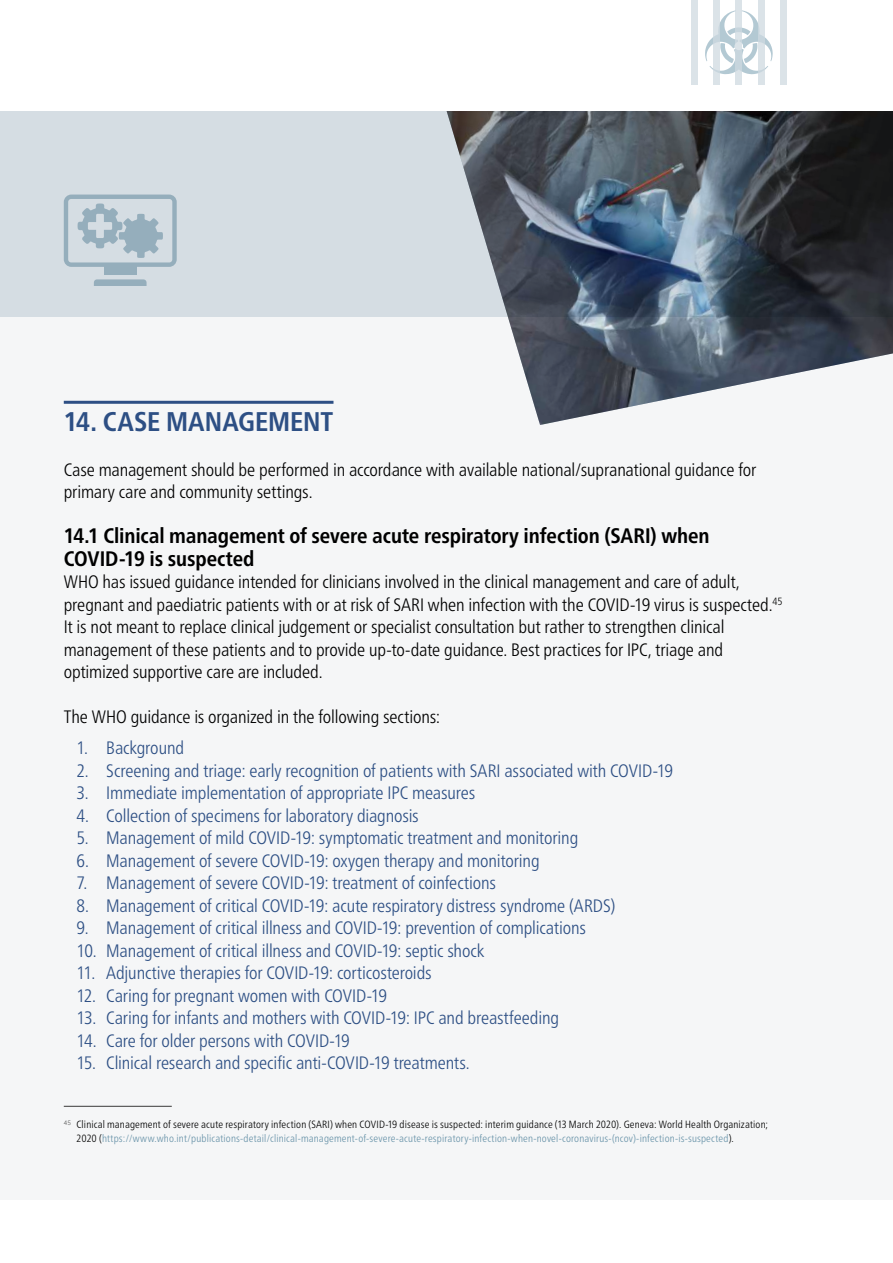
<style>
.page{position:relative;width:893px;height:1263px;background:#fff}
.page>*{position:absolute;margin:0;border:0;box-sizing:border-box;transform-origin:0 0}
.t1{font:700 condensed 27px "Frutiger Neue LTW1 G";color:#2d4f84}
.t2{font:700 condensed 21px/22.5px "Frutiger Neue LTW1 G";letter-spacing:-.005em;color:#000}
.t3{font:300 condensed 18px "Frutiger Neue LTW1 G";letter-spacing:-.005em;color:#2d4f84}
.t4{font:300 condensed 18px/22.5px "Frutiger Neue LTW1 G";letter-spacing:-.005em;color:#000}
.t5{font:300 condensed 10.5px/13.5px "Frutiger Neue LTW1 G";letter-spacing:.015em;color:#000}
.s1{color:#6792a8}
</style>
<div class="page">
<div style="left:0;top:0;width:893px;height:1199px;background:#f5f6f7"></div>
<hr style="left:64px;top:401px;width:269px;height:3px;background:#2d4f84">
<hr style="left:64px;top:1106px;width:108px;height:1px;background:#393939">
<div style="left:0;top:111px;width:893px;height:206px;background:#d5dde3"></div>
<img style="left:446px;top:111px;width:447px;height:314px">
<svg style="left:94px;top:279px;width:53px;height:7px"></svg>
<div style="left:104px;top:265px;width:32px;height:10px;background:#95aebc"></div>
<svg style="left:64px;top:195px;width:113px;height:72px"></svg>
<div style="left:0;top:0;width:893px;height:111px;background:#fff"></div>
<svg style="left:705px;top:10px;width:68px;height:64px"></svg>
<div style="left:691px;top:0;width:7px;height:85px;background:#dbe3e8"></div>
<svg style="left:713px;top:0;width:7px;height:85px"></svg>
<svg style="left:735px;top:0;width:7px;height:85px"></svg>
<svg style="left:758px;top:0;width:6px;height:85px"></svg>
<div style="left:780px;top:0;width:7px;height:85px;background:#dbe3e8"></div>
<h1 class="t1" style="left:64px;top:401px;width:271px">14. CASE MANAGEMENT</h1>
<p class="t4" style="left:64px;top:458px;width:694px">Case management should be performed in accordance with available national/supranational guidance for primary care and community settings.</p>
<p class="t2" style="left:64px;top:523px;width:647px">14.1 Clinical management of severe acute respiratory infection (SARI) when<br>COVID-19 is suspected</p>
<p class="t4" style="left:64px;top:570px;width:720px">WHO has issued guidance intended for clinicians involved in the clinical management and care of adult, pregnant and paediatric patients with or at risk of SARI when infection with the COVID-19 virus is suspected.<sup>45<br></sup>It is not meant to replace clinical judgement or specialist consultation but rather to strengthen clinical management of these patients and to provide up-to-date guidance. Best practices for IPC, triage and optimized supportive care are included.</p>
<p class="t4" style="left:64px;top:705px;width:378px">The WHO guidance is organized in the following sections:</p>
<p class="t3" style="left:77px;top:737px;width:109px">1. Background</p>
<p class="t3" style="left:77px;top:760px;width:598px">2. Screening and triage: early recognition of patients with SARI associated with COVID-19</p>
<p class="t3" style="left:77px;top:782px;width:400px">3. Immediate implementation of appropriate IPC measures</p>
<p class="t3" style="left:77px;top:805px;width:344px">4. Collection of specimens for laboratory diagnosis</p>
<p class="t3" style="left:77px;top:827px;width:503px">5. Management of mild COVID-19: symptomatic treatment and monitoring</p>
<p class="t3" style="left:77px;top:850px;width:465px">6. Management of severe COVID-19: oxygen therapy and monitoring</p>
<p class="t3" style="left:77px;top:872px;width:421px">7. Management of severe COVID-19: treatment of coinfections</p>
<p class="t3" style="left:77px;top:895px;width:540px">8. Management of critical COVID-19: acute respiratory distress syndrome (ARDS)</p>
<p class="t3" style="left:77px;top:917px;width:511px">9. Management of critical illness and COVID-19: prevention of complications</p>
<p class="t3" style="left:77px;top:940px;width:409px">10. Management of critical illness and COVID-19: septic shock</p>
<p class="t3" style="left:77px;top:962px;width:357px">11. Adjunctive therapies for COVID-19: corticosteroids</p>
<p class="t3" style="left:77px;top:985px;width:312px">12. Caring for pregnant women with COVID-19</p>
<p class="t3" style="left:77px;top:1007px;width:484px">13. Caring for infants and mothers with COVID-19: IPC and breastfeeding</p>
<p class="t3" style="left:77px;top:1030px;width:275px">14. Care for older persons with COVID-19</p>
<p class="t3" style="left:77px;top:1052px;width:395px">15. Clinical research and specific anti-COVID-19 treatments.</p>
<p class="t5" style="left:77px;top:1118px;width:693px;text-indent:-13px"><sup>45</sup> Clinical management of severe acute respiratory infection (SARI) when COVID-19 disease is suspected: interim guidance (13 March 2020). Geneva: World Health Organization;<br>2020 (<span class="s1">https://www.who.int/publications-detail/clinical-management-of-severe-acute-respiratory-infection-when-novel-coronavirus-(ncov)-infection-is-suspected</span>).</p>
</div>
